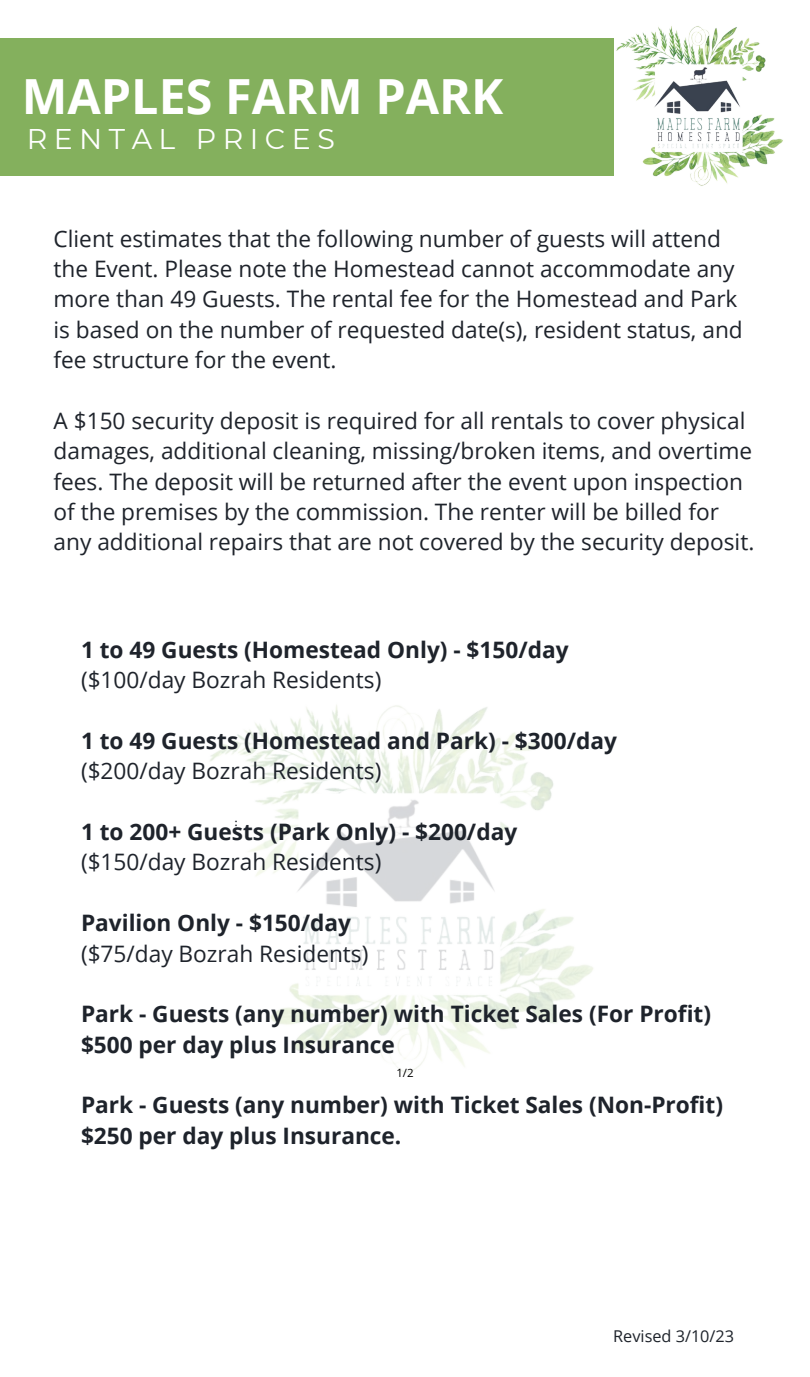
<style>
.page{position:relative;width:810px;height:1377px;background:#fff}
.page>*{position:absolute;margin:0;border:0;box-sizing:border-box;transform-origin:0 0}
.t1{font:700 48.38px "Open Sans";color:#fff}
.t2{font:28.57px "Montserrat";letter-spacing:.23em;color:#fff}
.t3{font:22.72px/30.4px "Open Sans";color:#1e232b}
.t4{font:700 22.72px/30.4px "Open Sans";color:#1e232b}
.t5{font:16.2px "Open Sans";color:#1e232b}
.t6{font:11.47px "Open Sans";color:#000}
.t7{font:700 9.45px "Open Sans";color:#1e232b}
</style>
<div class="page">
<div style="left:0;top:39px;width:613px;height:137px;background:#84b05d"></div>
<img style="left:210px;top:705px;width:383px;height:368px">
<img style="left:594px;top:26px;width:189px;height:160px">
<h1 class="t1" style="left:22px;top:62px;width:483px">MAPLES FARM PARK</h1>
<p class="t2" style="left:27px;top:121px;width:310px">RENTAL PRICES</p>
<p class="t3" style="left:54px;top:223px;width:691px">Client estimates that the following number of guests will attend the Event. Please note the Homestead cannot accommodate any more than 49 Guests. The rental fee for the Homestead and Park is based on the number of requested date(s), resident status, and fee structure for the event.</p>
<p class="t3" style="left:54px;top:405px;width:702px">A $150 security deposit is required for all rentals to cover physical damages, additional cleaning, missing/broken items, and overtime fees. The deposit will be returned after the event upon inspection of the premises by the commission. The renter will be billed for any additional repairs that are not covered by the security deposit.</p>
<p class="t4" style="left:81px;top:634px;width:489px">1 to 49 Guests (Homestead Only) - $150/day</p>
<p class="t3" style="left:81px;top:664px;width:302px">($100/day Bozrah Residents)</p>
<p class="t4" style="left:81px;top:725px;width:537px">1 to 49 Guests (Homestead and Park) - $300/day</p>
<p class="t3" style="left:81px;top:755px;width:302px">($200/day Bozrah Residents)</p>
<p class="t4" style="left:81px;top:816px;width:438px">1 to 200+ Guests (Park Only) - $200/day</p>
<p class="t3" style="left:81px;top:846px;width:302px">($150/day Bozrah Residents)</p>
<p class="t4" style="left:81px;top:907px;width:272px">Pavilion Only - $150/day</p>
<p class="t3" style="left:81px;top:938px;width:289px">($75/day Bozrah Residents)</p>
<p class="t4" style="left:81px;top:998px;width:632px">Park - Guests (any number) with Ticket Sales (For Profit) $500 per day plus Insurance</p>
<p class="t4" style="left:81px;top:1089px;width:644px">Park - Guests (any number) with Ticket Sales (Non-Profit) $250 per day plus Insurance.</p>
<p class="t7" style="left:235px;top:816px;width:4px">:</p>
<p class="t6" style="left:396px;top:1065px;width:19px">1/2</p>
<p class="t5" style="left:613px;top:1325px;width:122px">Revised 3/10/23</p>
</div>
